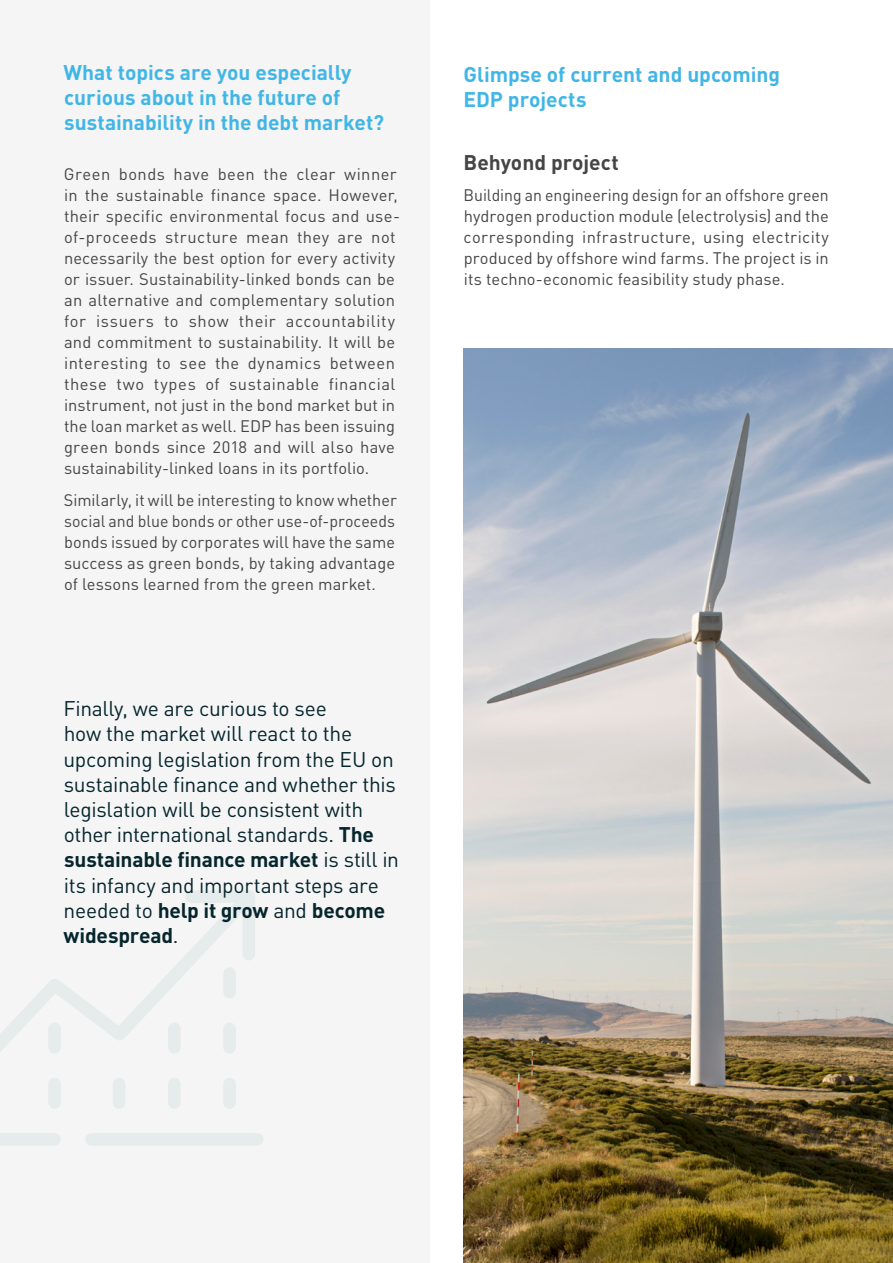
<style>
.page{position:relative;width:893px;height:1263px;background:#fff}
.page>*{position:absolute;margin:0;border:0;box-sizing:border-box;transform-origin:0 0}
.t1{font:21px/25.2px "DIN Pro";letter-spacing:-.015em;color:#06262d}
.t2{font:700 21px/25.2px "DIN Pro";color:#41b6e6}
.t3{font:700 21px "DIN Pro";letter-spacing:-.005em;color:#454545}
.t4{font:16.5px/21px "DIN Pro";letter-spacing:.015em;color:#454545}
.t5{font:16.5px/21px "DIN Pro";letter-spacing:.015em;color:#454545;text-align:justify;scale:.96 1}
.s1{font-weight:700}
</style>
<div class="page">
<div style="left:0;top:0;width:429px;height:1263px;background:#f5f5f5"></div>
<svg style="left:0;top:962px;width:263px;height:184px"></svg>
<svg style="left:179px;top:890px;width:83px;height:77px"></svg>
<img style="left:463px;top:348px;width:430px;height:915px">
<p class="t2" style="left:63px;top:57px;width:322px">What topics are you especially curious about in the future of sustainability in the debt market?</p>
<p class="t4" style="left:64px;top:162px;width:338px">Green bonds have been the clear winner in the sustainable finance space. However, their specific environmental focus and use&shy;of-proceeds structure mean they are not necessarily the best option for every activity or issuer. Sustainability-linked bonds can be an alternative and complementary solution for issuers to show their accountability and commitment to sustainability. It will be interesting to see the dynamics between these two types of sustainable financial instrument, not just in the bond market but in the loan market as well. EDP has been issuing green bonds since 2018 and will also have sustainability-linked loans in its portfolio.</p>
<p class="t4" style="left:64px;top:487px;width:334px;text-align:justify">Similarly, it will be interesting to know whether social and blue bonds or other use-of-proceeds bonds issued by corporates will have the same success as green bonds, by taking advantage of lessons learned from the green market.</p>
<p class="t1" style="left:63px;top:694px;width:337px">Finally, we are curious to see<br>how the market will react to the upcoming legislation from the EU on sustainable finance and whether this legislation will be consistent with other international standards. <span class="s1">The sustainable finance market</span> is still in its infancy and important steps are needed to <span class="s1">help it grow</span> and <span class="s1">become widespread</span>.</p>
<p class="t2" style="left:464px;top:59px;width:318px">Glimpse of current and upcoming<br>EDP projects</p>
<p class="t3" style="left:464px;top:144px;width:157px">Behyond project</p>
<p class="t5" style="left:464px;top:183px;width:382px">Building an engineering design for an offshore green hydrogen production module (electrolysis) and the corresponding infrastructure, using electricity produced by offshore wind farms. The project is in its techno-economic feasibility study phase.</p>
</div>
